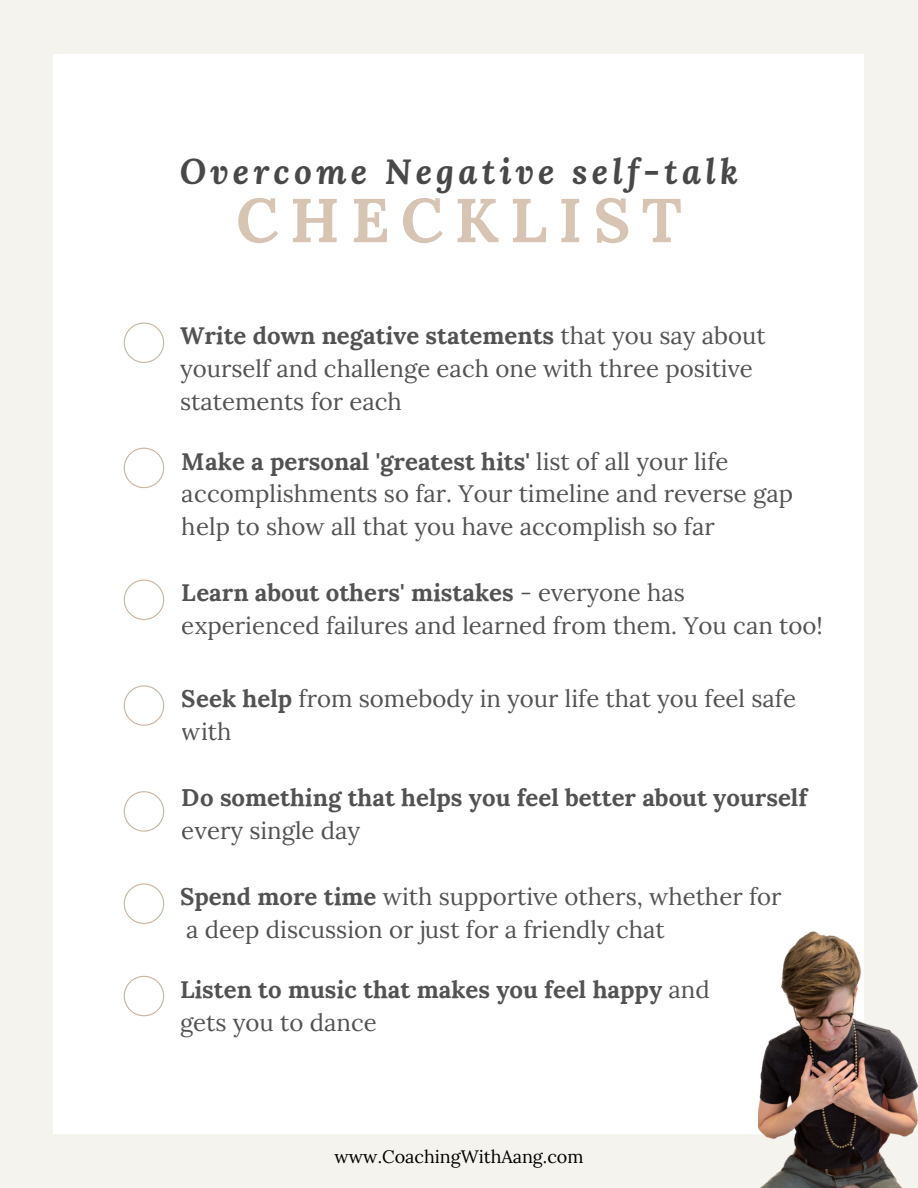
<style>
.page{position:relative;width:918px;height:1188px;background:#f5f3ed}
.page>*{position:absolute;margin:0;border:0;box-sizing:border-box;transform-origin:0 0}
.t1{font:700 61.8px "Lora";letter-spacing:.18em;color:#d8c4b2}
.t2{font:italic 700 34.8px "Lora";letter-spacing:.12em;color:#494848}
.t3{font:24px/32.8px "Lora";color:#494848}
.t4{font:700 24px/32.5px "Lora";color:#494848}
.t5{font:18px "Lora";color:#000}
.s1{font-weight:700}
.s2{font-weight:400}
</style>
<div class="page">
<div style="left:53px;top:54px;width:811px;height:1080px;background:#fff"></div>
<svg style="left:124px;top:323px;width:40px;height:40px"></svg>
<svg style="left:124px;top:448px;width:40px;height:40px"></svg>
<svg style="left:124px;top:580px;width:40px;height:40px"></svg>
<svg style="left:124px;top:685px;width:40px;height:41px"></svg>
<svg style="left:124px;top:791px;width:40px;height:41px"></svg>
<svg style="left:124px;top:883px;width:40px;height:41px"></svg>
<img style="left:759px;top:931px;width:158px;height:257px">
<svg style="left:124px;top:976px;width:40px;height:40px"></svg>
<h2 class="t2" style="left:180px;top:148px;width:560px">Overcome Negative self-talk</h2>
<h1 class="t1" style="left:236px;top:180px;width:447px">CHECKLIST</h1>
<p class="t3" style="left:180px;top:319px;width:587px"><span class="s1">Write down negative statements</span> that you say about yourself and challenge each one with three positive statements for each</p>
<p class="t3" style="left:182px;top:444px;width:613px"><span class="s1">Make a personal 'greatest hits'</span> list of all your life accomplishments so far. Your timeline and reverse gap help to show all that you have accomplish so far</p>
<p class="t3" style="left:182px;top:576px;width:643px"><span class="s1">Learn about others' mistakes</span> - everyone has experienced failures and learned from them. You can too!</p>
<p class="t3" style="left:182px;top:682px;width:616px"><span class="s1">Seek help</span> from somebody in your life that you feel safe with</p>
<p class="t4" style="left:182px;top:781px;width:627px">Do something that helps you feel better about yourself</p>
<p class="t3" style="left:182px;top:814px;width:180px">every single day</p>
<p class="t3" style="left:180px;top:880px;width:603px"><span class="s1">Spend more time</span> with supportive others, whether for a deep discussion or just for a friendly chat</p>
<p class="t4" style="left:180px;top:973px;width:531px">Listen to music that makes you feel happy <span class="s2">and gets you to dance</span></p>
<p class="t5" style="left:334px;top:1145px;width:251px">www.CoachingWithAang.com</p>
</div>
